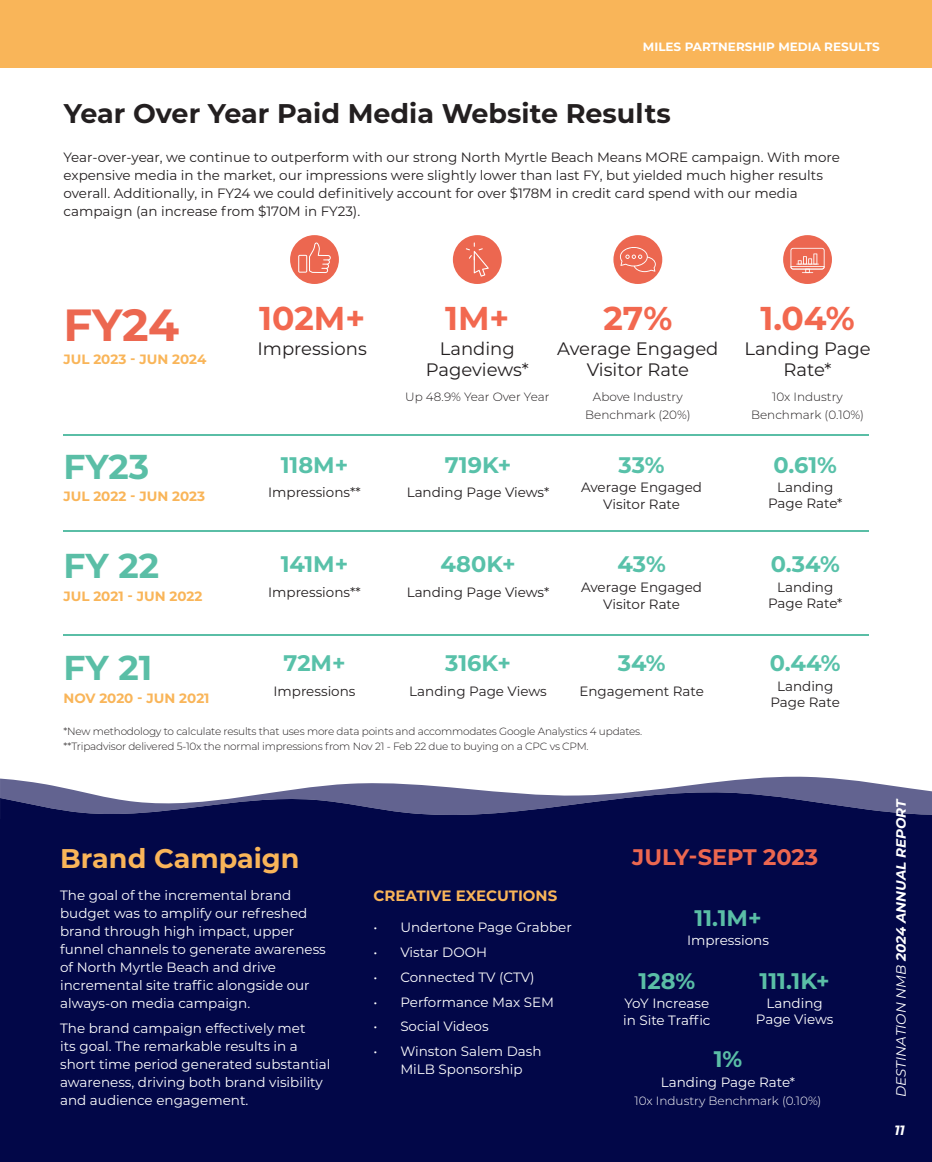
<style>
.page{position:relative;width:932px;height:1162px;background:#fff}
.page>*{position:absolute;margin:0;border:0;box-sizing:border-box;transform-origin:0 0}
.t1{font:700 45px "Montserrat";color:#ec6750}
.t2{font:700 34.5px "Montserrat";color:#5abea6}
.t3{font:700 33px "Montserrat";color:#f2684f}
.t4{font:700 27px "Montserrat";color:#231f20}
.t5{font:700 27px "Montserrat";color:#f9b559}
.t6{font:700 22.5px "Montserrat";color:#58c1a9}
.t7{font:700 22.5px "Montserrat";color:#5abea6}
.t8{font:700 22.5px "Montserrat";color:#ec6750}
.t9{font:18px/21.6px "Montserrat";color:#231f20;text-align:center}
.t10{font:700 15px "Montserrat";color:#f9b559}
.t11{font:13.5px/18px "Montserrat";color:#fff}
.t12{font:13.5px/18px "Montserrat";color:#231f20;text-align:center}
.t13{font:700 13.5px "Montserrat";color:#f9b559}
.t14{font:italic 700 13.5px "Montserrat";letter-spacing:-.005em;color:#fff}
.t15{font:300 12px/18px "Montserrat";color:#231f20;text-align:center}
.t16{font:700 12px "Montserrat";color:#fff}
.t17{font:300 12px "Montserrat";color:#fff}
.t18{font:300 10.5px/15px "Montserrat";letter-spacing:-.02em;color:#231f20}
.s1{font-weight:400}
</style>
<div class="page">
<svg style="left:0;top:776px;width:907px;height:12px"></svg>
<svg style="left:0;top:788px;width:932px;height:30px"></svg>
<div style="left:0;top:818px;width:932px;height:343px;background:#020748"></div>
<div style="left:0;top:0;width:932px;height:68px;background:#f9b559"></div>
<hr style="left:63px;top:634px;width:805px;height:1px;background:#5abea6">
<hr style="left:63px;top:530px;width:805px;height:1px;background:#5abea6">
<hr style="left:63px;top:434px;width:805px;height:2px;background:#5abea6">
<div style="left:290px;top:235px;width:49px;height:49px;background:#ec6750;border-radius:50%"></div>
<div style="left:453px;top:235px;width:49px;height:49px;background:#ec6750;border-radius:50%"></div>
<div style="left:613px;top:235px;width:49px;height:49px;background:#ec6750;border-radius:50%"></div>
<div style="left:783px;top:235px;width:49px;height:49px;background:#ec6750;border-radius:50%"></div>
<svg style="left:466px;top:242px;width:23px;height:34px"></svg>
<svg style="left:298px;top:242px;width:33px;height:31px"></svg>
<svg style="left:790px;top:248px;width:34px;height:25px"></svg>
<svg style="left:620px;top:247px;width:36px;height:25px"></svg>
<p class="t16" style="left:643px;top:38px;width:238px">MILES PARTNERSHIP MEDIA RESULTS</p>
<h3 class="t4" style="left:64px;top:94px;width:608px">Year Over Year Paid Media Website Results</h3>
<p class="t12" style="left:63px;top:148px;width:778px;text-align:left">Year-over-year, we continue to outperform with our strong North Myrtle Beach Means MORE campaign. With more expensive media in the market, our impressions were slightly lower than last FY, but yielded much higher results overall. Additionally, in FY24 we could definitively account for over $178M in credit card spend with our media campaign (an increase from $170M in FY23).</p>
<h1 class="t1" style="left:63px;top:293px;width:117px">FY24</h1>
<p class="t13" style="left:63px;top:349px;width:144px">JUL 2023 - JUN 2024</p>
<h2 class="t2" style="left:63px;top:441px;width:87px">FY23</h2>
<p class="t13" style="left:63px;top:486px;width:143px">JUL 2022 - JUN 2023</p>
<h2 class="t2" style="left:63px;top:541px;width:97px">FY 22</h2>
<p class="t13" style="left:63px;top:586px;width:140px">JUL 2021 - JUN 2022</p>
<h3 class="t3" style="left:259px;top:294px;width:107px">102M+</h3>
<h3 class="t9" style="left:257px;top:337px;width:111px">Impressions</h3>
<h3 class="t6" style="left:281px;top:448px;width:69px">118M+</h3>
<p class="t12" style="left:268px;top:483px;width:94px">Impressions**</p>
<h3 class="t6" style="left:281px;top:548px;width:69px">141M+</h3>
<p class="t12" style="left:268px;top:583px;width:94px">Impressions**</p>
<h3 class="t3" style="left:445px;top:294px;width:66px">1M+</h3>
<h3 class="t9" style="left:426px;top:337px;width:105px">Landing<br>Pageviews*</h3>
<p class="t15" style="left:405px;top:387px;width:146px">Up 48.9% Year Over Year</p>
<h3 class="t3" style="left:603px;top:294px;width:71px">27%</h3>
<h3 class="t9" style="left:557px;top:337px;width:163px">Average Engaged<br>Visitor Rate</h3>
<p class="t15" style="left:585px;top:387px;width:107px">Above Industry<br>Benchmark (20%)</p>
<h3 class="t6" style="left:445px;top:448px;width:68px">719K+</h3>
<p class="t12" style="left:407px;top:483px;width:144px">Landing Page Views*</p>
<h3 class="t6" style="left:618px;top:448px;width:48px">33%</h3>
<p class="t12" style="left:581px;top:478px;width:122px;line-height:16.5px">Average Engaged<br>Visitor Rate</p>
<h3 class="t6" style="left:440px;top:548px;width:77px">480K+</h3>
<p class="t12" style="left:407px;top:583px;width:144px">Landing Page Views*</p>
<h3 class="t6" style="left:617px;top:548px;width:50px">43%</h3>
<p class="t12" style="left:581px;top:578px;width:122px;line-height:16.5px">Average Engaged<br>Visitor Rate</p>
<h3 class="t6" style="left:283px;top:647px;width:64px">72M+</h3>
<p class="t12" style="left:273px;top:681px;width:83px">Impressions</p>
<h3 class="t6" style="left:445px;top:647px;width:67px">316K+</h3>
<p class="t12" style="left:409px;top:681px;width:139px">Landing Page Views</p>
<h3 class="t6" style="left:617px;top:647px;width:49px">34%</h3>
<p class="t12" style="left:579px;top:681px;width:126px">Engagement Rate</p>
<h2 class="t2" style="left:63px;top:643px;width:91px">FY 21</h2>
<p class="t13" style="left:63px;top:688px;width:148px">NOV 2020 - JUN 2021</p>
<p class="t18" style="left:63px;top:722px;width:580px">*New methodology to calculate results that uses more data points and accommodates Google Analystics 4 updates. **Tripadvisor delivered 5-10x the normal impressions from Nov 21 - Feb 22 due to buying on a CPC vs CPM.</p>
<h3 class="t3" style="left:760px;top:294px;width:96px">1.04%</h3>
<h3 class="t9" style="left:744px;top:337px;width:128px">Landing Page<br>Rate*</h3>
<p class="t15" style="left:751px;top:387px;width:114px">10x Industry<br>Benchmark (0.10%)</p>
<h3 class="t6" style="left:773px;top:448px;width:65px">0.61%</h3>
<p class="t12" style="left:768px;top:478px;width:76px;line-height:16.2px">Landing<br>Page Rate*</p>
<h3 class="t6" style="left:770px;top:548px;width:70px">0.34%</h3>
<p class="t12" style="left:768px;top:578px;width:76px;line-height:16.2px">Landing<br>Page Rate*</p>
<h3 class="t6" style="left:769px;top:647px;width:72px">0.44%</h3>
<p class="t12" style="left:770px;top:677px;width:71px;line-height:16.2px">Landing<br>Page Rate</p>
<h3 class="t5" style="left:60px;top:839px;width:241px">Brand Campaign</h3>
<p class="t11" style="left:60px;top:885px;width:267px">The goal of the incremental brand budget was to amplify our refreshed brand through high impact, upper funnel channels to generate awareness of North Myrtle Beach and drive incremental site traffic alongside our always-on media campaign.</p>
<p class="t11" style="left:60px;top:1018px;width:272px">The brand campaign effectively met<br>its goal. The remarkable results in a short time period generated substantial awareness, driving both brand visibility and audience engagement.</p>
<p class="t10" style="left:373px;top:884px;width:185px">CREATIVE EXECUTIONS</p>
<p class="t11" style="left:373px;top:917px;width:200px">• Undertone Page Grabber</p>
<p class="t11" style="left:373px;top:942px;width:115px">• Vistar DOOH</p>
<p class="t11" style="left:373px;top:967px;width:163px">• Connected TV (CTV)</p>
<p class="t11" style="left:373px;top:992px;width:182px">• Performance Max SEM</p>
<p class="t11" style="left:373px;top:1016px;width:117px">• Social Videos</p>
<p class="t11" style="left:373px;top:1041px;width:170px;text-align:center">• Winston Salem Dash<br>MiLB Sponsorship</p>
<h3 class="t8" style="left:632px;top:840px;width:187px">JULY-SEPT 2023</h3>
<h3 class="t7" style="left:694px;top:901px;width:68px">11.1M+</h3>
<p class="t11" style="left:687px;top:930px;width:83px">Impressions</p>
<h3 class="t7" style="left:638px;top:964px;width:58px">128%</h3>
<p class="t11" style="left:623px;top:994px;width:89px;line-height:16.5px">YoY Increase in Site Traffic</p>
<h3 class="t7" style="left:759px;top:964px;width:72px">111.1K+</h3>
<p class="t11" style="left:756px;top:994px;width:79px;line-height:16.2px;text-align:center">Landing<br>Page Views</p>
<h3 class="t7" style="left:713px;top:1042px;width:30px">1%</h3>
<p class="t11" style="left:661px;top:1071px;width:136px">Landing Page Rate*</p>
<p class="t17" style="left:634px;top:1091px;width:188px">10x Industry Benchmark (0.10%)</p>
<p class="t14" style="left:891px;top:1096px;width:300px;rotate:-90deg"><span class="s1">DESTINATION NMB</span> 2024 ANNUAL REPORT</p>
<p class="t14" style="left:894px;top:1120px;width:12px">11</p>
</div>
